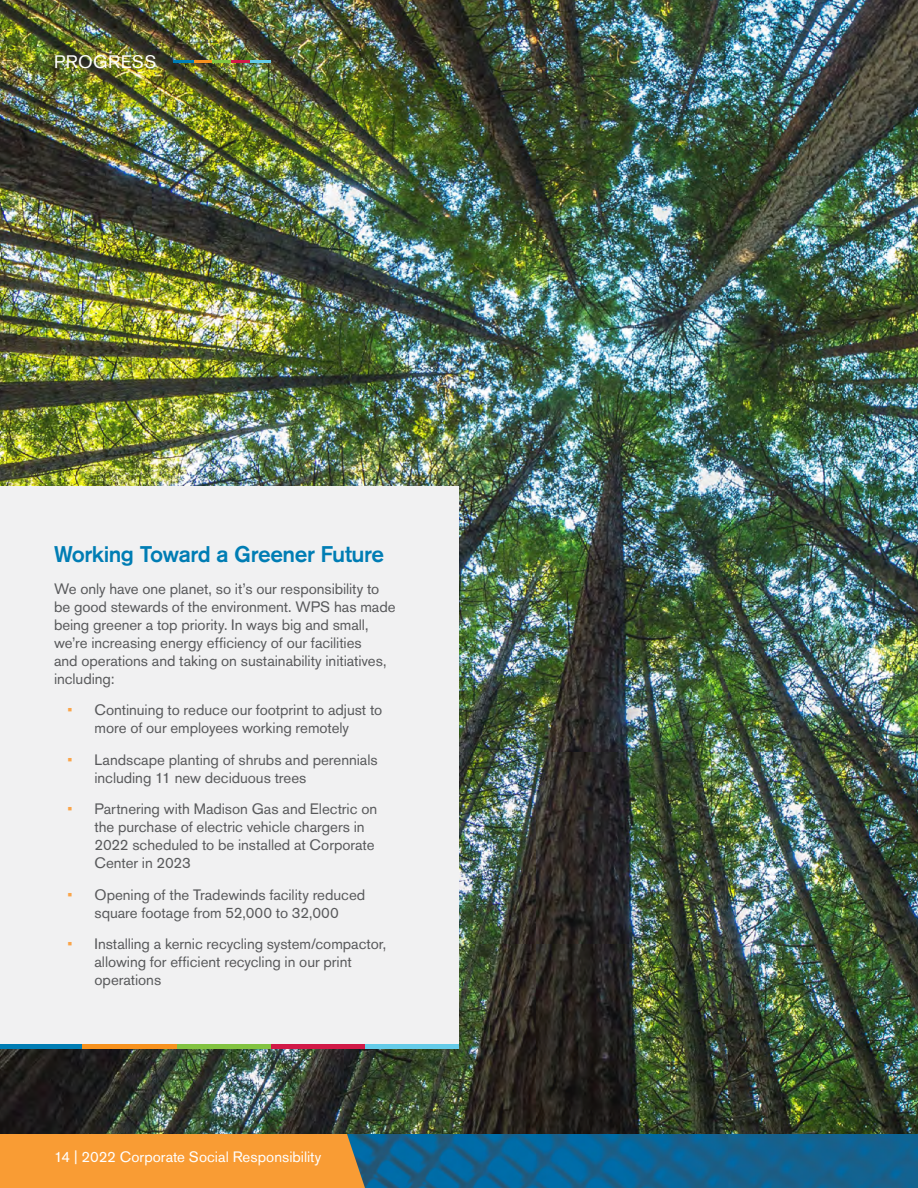
<style>
.page{position:relative;width:918px;height:1188px;background:#fff}
.page>*{position:absolute;margin:0;border:0;box-sizing:border-box;transform-origin:0 0}
.Healdline_2{font:500 22.5px "Akzidenz Grotesk BE";letter-spacing:-.025em;color:#007db4}
.Healdline_2-2{font:18px "Akzidenz Grotesk BE";letter-spacing:.025em;color:#fff}
.Body{font:15px/18px "Akzidenz Grotesk BE";letter-spacing:-.005em;color:#58595b}
.t1{font:15px "Akzidenz Grotesk BE";color:#fff}
.s1{color:#faa54a}
</style>
<div class="page">
<img style="left:0;top:0;width:918px;height:1134px">
<img style="left:917px;top:545px;width:1px;height:589px">
<div style="left:0;top:486px;width:459px;height:558px;background:#f1f1f2"></div>
<hr style="left:173px;top:60px;width:21px;height:3px;background:#007db4">
<hr style="left:194px;top:60px;width:19px;height:3px;background:#f7921e">
<hr style="left:213px;top:60px;width:18px;height:3px;background:#82c341">
<hr style="left:249px;top:60px;width:21px;height:3px;background:#64cbe8">
<hr style="left:231px;top:60px;width:18px;height:3px;background:#d11947">
<img style="left:365px;top:1134px;width:553px;height:54px">
<div style="left:0;top:1134px;width:365px;height:54px;background:#f99c34"></div>
<div style="left:0;top:1044px;width:82px;height:5px;background:#007db4"></div>
<div style="left:177px;top:1044px;width:94px;height:5px;background:#82c341"></div>
<div style="left:82px;top:1044px;width:95px;height:5px;background:#f7921e"></div>
<div style="left:271px;top:1044px;width:95px;height:5px;background:#d11947"></div>
<div style="left:366px;top:1044px;width:93px;height:5px;background:#64cbe8"></div>
<p class="Healdline_2-2" style="left:54px;top:51px;width:104px">PROGRESS</p>
<p class="Healdline_2" style="left:54px;top:540px;width:332px">Working Toward a Greener Future</p>
<p class="Body" style="left:54px;top:579px;width:343px">We only have one planet, so it’s our responsibility to be good stewards of the environment. WPS has made being greener a top priority. In ways big and small, we’re increasing energy efficiency of our facilities<br>and operations and taking on sustainability initiatives, including:</p>
<p class="Body" style="left:68px;top:701px;width:316px;text-align:center"><span class="s1">•</span> Continuing to reduce our footprint to adjust to more of our employees working remotely</p>
<p class="Body" style="left:94px;top:750px;width:285px;text-indent:-27px"><span class="s1">•</span> Landscape planting of shrubs and perennials including 11 new deciduous trees</p>
<p class="Body" style="left:94px;top:800px;width:284px;text-indent:-27px"><span class="s1">•</span> Partnering with Madison Gas and Electric on the purchase of electric vehicle chargers in 2022 scheduled to be installed at Corporate Center in 2023</p>
<p class="Body" style="left:68px;top:885px;width:299px;text-align:center"><span class="s1">•</span> Opening of the Tradewinds facility reduced square footage from 52,000 to 32,000</p>
<p class="Body" style="left:94px;top:935px;width:293px;text-indent:-27px"><span class="s1">•</span> Installing a kernic recycling system/compactor, allowing for efficient recycling in our print operations</p>
<p class="t1" style="left:54px;top:1148px;width:269px">14 | 2022 Corporate Social Responsibility</p>
</div>
